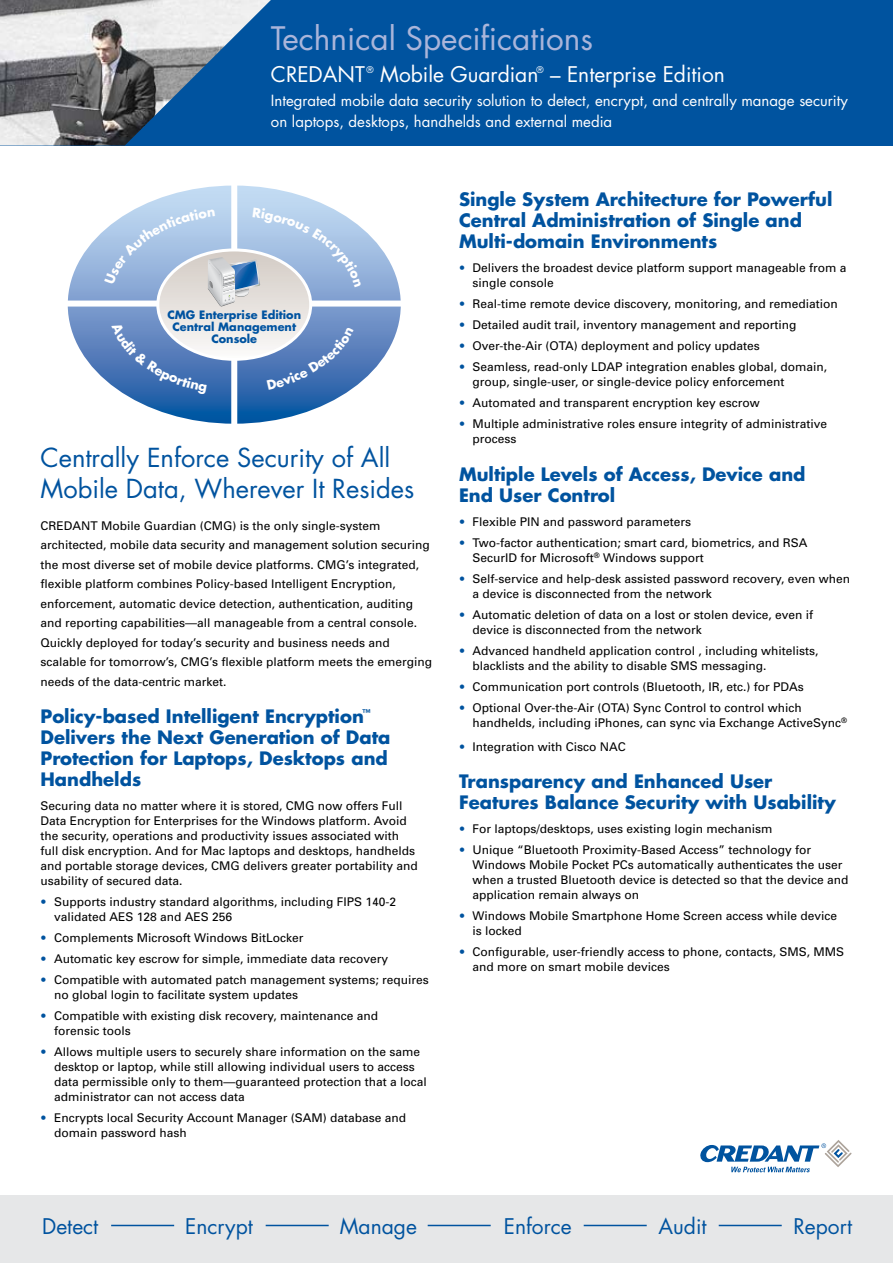
<style>
.page{position:relative;width:893px;height:1263px;background:#fff}
.page>*{position:absolute;margin:0;border:0;box-sizing:border-box;transform-origin:0 0}
.t1{font:31.5px "Futura";color:#aab5da}
.t2{font:25.5px/31.5px "Futura";color:#00539f}
.t3{font:21px "Futura";color:#fff}
.t4{font:21px "Futura";color:#00539f}
.t5{font:700 18px/21px "Futura";color:#00539f}
.t6{font:15px/21px "Futura";color:#fff}
.t7{font:12px/15px "Univers";color:#000}
.t8{font:700 11.25px/12px "Futura";color:#0053a0;text-align:center}
.t9{font:9px "Futura";color:#fff}
.s1{font-weight:900;color:#00539f}
</style>
<div class="page">
<div style="left:0;top:0;width:893px;height:146px;background:#00539f"></div>
<img style="left:0;top:0;width:271px;height:146px">
<div style="left:0;top:1196px;width:893px;height:67px;background:#e6e7e8"></div>
<hr style="left:111px;top:1225px;width:63px;height:1px;background:#00539f">
<hr style="left:266px;top:1225px;width:63px;height:1px;background:#00539f">
<hr style="left:428px;top:1225px;width:63px;height:1px;background:#00539f">
<hr style="left:584px;top:1225px;width:63px;height:1px;background:#00539f">
<hr style="left:719px;top:1225px;width:63px;height:1px;background:#00539f">
<svg style="left:700px;top:1140px;width:151px;height:32px"></svg>
<svg style="left:68px;top:186px;width:333px;height:238px"></svg>
<div style="left:231px;top:180px;width:6px;height:251px;background:#fff"></div>
<div style="left:61px;top:301px;width:347px;height:6px;background:#fff"></div>
<svg style="left:104px;top:208px;width:257px;height:186px;background:#9db5d5"></svg>
<h1 class="t1" style="left:271px;top:17px;width:324px">Technical Specifications</h1>
<h3 class="t3" style="left:271px;top:59px;width:95px">CREDANT</h3>
<p class="t9" style="left:366px;top:63px;width:9px">®</p>
<h3 class="t3" style="left:380px;top:59px;width:160px">Mobile Guardian</h3>
<p class="t9" style="left:536px;top:63px;width:9px">®</p>
<h3 class="t3" style="left:550px;top:59px;width:176px">– Enterprise Edition</h3>
<p class="t6" style="left:271px;top:89px;width:578px">Integrated mobile data security solution to detect, encrypt, and centrally manage security on laptops, desktops, handhelds and external media</p>
<p class="t8" style="left:167px;top:309px;width:135px">CMG Enterprise Edition<br>Central Management<br>Console</p>
<h2 class="t2" style="left:40px;top:441px;width:375px">Centrally Enforce Security of All<br>Mobile Data, Wherever It Resides</h2>
<p class="t7" style="left:40px;top:515px;width:393px;line-height:19.5px">CREDANT Mobile Guardian (CMG) is the only single-system architected, mobile data security and management solution securing the most diverse set of mobile device platforms. CMG’s integrated, flexible platform combines Policy-based Intelligent Encryption, enforcement, automatic device detection, authentication, auditing and reporting capabilities—all manageable from a central console.<br>Quickly deployed for today’s security and business needs and scalable for tomorrow’s, CMG’s flexible platform meets the emerging needs of the data-centric market.</p>
<h3 class="t5" style="left:40px;top:705px;width:351px">Policy-based Intelligent Encryption<sup>™<br></sup>Delivers the Next Generation of Data<br>Protection for Laptops, Desktops and<br>Handhelds</h3>
<p class="t7" style="left:40px;top:798px;width:379px">Securing data no matter where it is stored, CMG now offers Full Data Encryption for Enterprises for the Windows platform. Avoid the security, operations and productivity issues associated with full disk encryption. And for Mac laptops and desktops, handhelds and portable storage devices, CMG delivers greater portability and usability of secured data.</p>
<p class="t7" style="left:54px;top:894px;width:344px;text-indent:-14px"><span class="s1">•</span> Supports industry standard algorithms, including FIPS 140-2 validated AES 128 and AES 256</p>
<p class="t7" style="left:40px;top:930px;width:264px"><span class="s1">•</span> Complements Microsoft Windows BitLocker</p>
<p class="t7" style="left:40px;top:951px;width:349px"><span class="s1">•</span> Automatic key escrow for simple, immediate data recovery</p>
<p class="t7" style="left:54px;top:972px;width:376px;text-indent:-14px"><span class="s1">•</span> Compatible with automated patch management systems; requires no global login to facilitate system updates</p>
<p class="t7" style="left:54px;top:1008px;width:326px;text-indent:-14px"><span class="s1">•</span> Compatible with existing disk recovery, maintenance and forensic tools</p>
<p class="t7" style="left:54px;top:1044px;width:374px;text-indent:-14px"><span class="s1">•</span> Allows multiple users to securely share information on the same desktop or laptop, while still allowing individual users to access data permissible only to them—guaranteed protection that a local administrator can not access data</p>
<p class="t7" style="left:54px;top:1110px;width:354px;text-indent:-14px"><span class="s1">•</span> Encrypts local Security Account Manager (SAM) database and domain password hash</p>
<h3 class="t5" style="left:459px;top:188px;width:375px">Single System Architecture for Powerful<br>Central Administration of Single and<br>Multi-domain Environments</h3>
<p class="t7" style="left:472px;top:260px;width:376px;text-indent:-14px"><span class="s1">•</span> Delivers the broadest device platform support manageable from a single console</p>
<p class="t7" style="left:459px;top:296px;width:380px"><span class="s1">•</span> Real-time remote device discovery, monitoring, and remediation</p>
<p class="t7" style="left:459px;top:317px;width:339px"><span class="s1">•</span> Detailed audit trail, inventory management and reporting</p>
<p class="t7" style="left:459px;top:338px;width:302px"><span class="s1">•</span> Over-the-Air (OTA) deployment and policy updates</p>
<p class="t7" style="left:472px;top:359px;width:356px;text-indent:-14px"><span class="s1">•</span> Seamless, read-only LDAP integration enables global, domain, group, single-user, or single-device policy enforcement</p>
<p class="t7" style="left:459px;top:395px;width:302px"><span class="s1">•</span> Automated and transparent encryption key escrow</p>
<p class="t7" style="left:472px;top:416px;width:356px;text-indent:-14px"><span class="s1">•</span> Multiple administrative roles ensure integrity of administrative process</p>
<h3 class="t5" style="left:459px;top:463px;width:348px">Multiple Levels of Access, Device and<br>End User Control</h3>
<p class="t7" style="left:459px;top:514px;width:234px"><span class="s1">•</span> Flexible PIN and password parameters</p>
<p class="t7" style="left:472px;top:535px;width:336px;text-indent:-14px"><span class="s1">•</span> Two-factor authentication; smart card, biometrics, and RSA<br>SecurID for Microsoft<sup>®</sup> Windows support</p>
<p class="t7" style="left:472px;top:571px;width:379px;text-indent:-14px"><span class="s1">•</span> Self-service and help-desk assisted password recovery, even when a device is disconnected from the network</p>
<p class="t7" style="left:472px;top:607px;width:342px;text-indent:-14px"><span class="s1">•</span> Automatic deletion of data on a lost or stolen device, even if device is disconnected from the network</p>
<p class="t7" style="left:472px;top:643px;width:348px;text-indent:-14px"><span class="s1">•</span> Advanced handheld application control , including whitelists, blacklists and the ability to disable SMS messaging.</p>
<p class="t7" style="left:459px;top:679px;width:346px"><span class="s1">•</span> Communication port controls (Bluetooth, IR, etc.) for PDAs</p>
<p class="t7" style="left:472px;top:700px;width:376px;text-indent:-14px"><span class="s1">•</span> Optional Over-the-Air (OTA) Sync Control to control which handhelds, including iPhones, can sync via Exchange ActiveSync<sup>®</sup></p>
<p class="t7" style="left:459px;top:739px;width:168px"><span class="s1">•</span> Integration with Cisco NAC</p>
<h3 class="t5" style="left:459px;top:770px;width:378px">Transparency and Enhanced User<br>Features Balance Security with Usability</h3>
<p class="t7" style="left:459px;top:821px;width:315px"><span class="s1">•</span> For laptops/desktops, uses existing login mechanism</p>
<p class="t7" style="left:472px;top:842px;width:378px;text-indent:-14px"><span class="s1">•</span> Unique “Bluetooth Proximity-Based Access” technology for Windows Mobile Pocket PCs automatically authenticates the user when a trusted Bluetooth device is detected so that the device and application remain always on</p>
<p class="t7" style="left:472px;top:908px;width:366px;text-indent:-14px"><span class="s1">•</span> Windows Mobile Smartphone Home Screen access while device is locked</p>
<p class="t7" style="left:472px;top:944px;width:373px;text-indent:-14px"><span class="s1">•</span> Configurable, user-friendly access to phone, contacts, SMS, MMS and more on smart mobile devices</p>
<h3 class="t4" style="left:42px;top:1212px;width:58px">Detect</h3>
<h3 class="t4" style="left:185px;top:1212px;width:69px">Encrypt</h3>
<h3 class="t4" style="left:340px;top:1212px;width:79px">Manage</h3>
<h3 class="t4" style="left:504px;top:1212px;width:69px">Enforce</h3>
<h3 class="t4" style="left:658px;top:1212px;width:50px">Audit</h3>
<h3 class="t4" style="left:793px;top:1212px;width:60px">Report</h3>
</div>
